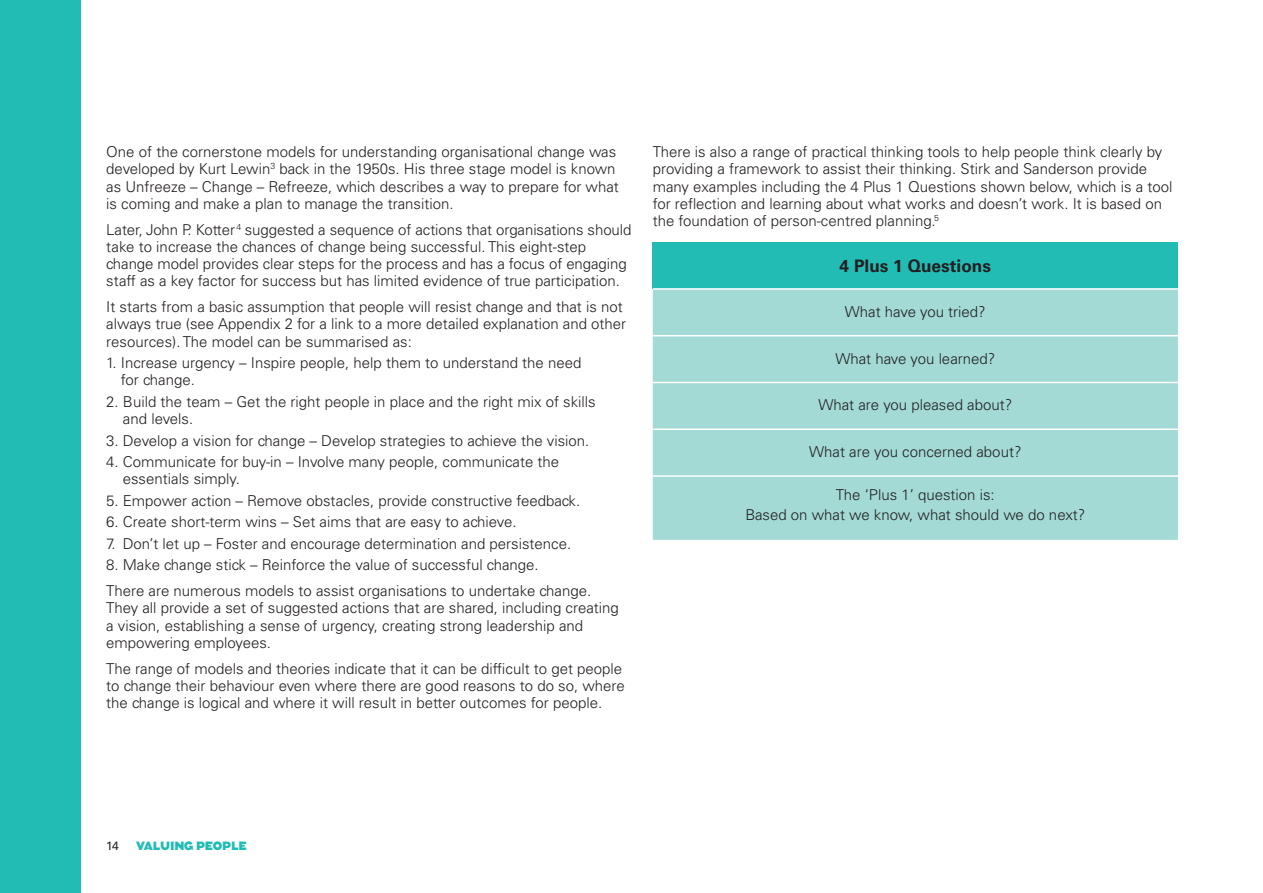
<style>
.page{position:relative;width:1263px;height:893px;background:#fff}
.page>*{position:absolute;margin:0;border:0;box-sizing:border-box;transform-origin:0 0}
.Intro_Uni_Bold_11_5{font:700 17.25px "Univers LT Std";color:#231f20}
.Body_Copy_Uni_10pt{font:300 15px/17.2px "Univers LT Std";color:#231f20}
.t1{font:900 12px "Augustus";letter-spacing:-.02em;color:#22bcb5}
.t2{font:12px "Univers LT Std";color:#231f20}
</style>
<div class="page">
<div style="left:0;top:0;width:81px;height:893px;background:#22bcb5"></div>
<div style="left:653px;top:242px;width:525px;height:47px;background:#22bcb5"></div>
<div style="left:653px;top:290px;width:525px;height:250px;background:#a3dad6"></div>
<hr style="left:653px;top:288px;width:525px;height:2px;background:#fff">
<hr style="left:653px;top:335px;width:525px;height:1px;background:#fff">
<hr style="left:653px;top:382px;width:525px;height:1px;background:#fff">
<hr style="left:653px;top:428px;width:525px;height:2px;background:#fff">
<hr style="left:653px;top:475px;width:525px;height:2px;background:#fff">
<p class="Body_Copy_Uni_10pt" style="left:106px;top:143px;width:514px">One of the cornerstone models for understanding organisational change was developed by Kurt Lewin<sup>3</sup> back in the 1950s. His three stage model is known as Unfreeze – Change – Refreeze, which describes a way to prepare for what is coming and make a plan to manage the transition.</p>
<p class="Body_Copy_Uni_10pt" style="left:106px;top:221px;width:527px">Later, John P. Kotter <sup>4</sup> suggested a sequence of actions that organisations should take to increase the chances of change being successful. This eight-step change model provides clear steps for the process and has a focus of engaging staff as a key factor for success but has limited evidence of true participation.</p>
<p class="Body_Copy_Uni_10pt" style="left:106px;top:298px;width:521px">It starts from a basic assumption that people will resist change and that is not always true (see Appendix 2 for a link to a more detailed explanation and other resources). The model can be summarised as:</p>
<p class="Body_Copy_Uni_10pt" style="left:121px;top:354px;width:462px;text-indent:-15px">1. Increase urgency – Inspire people, help them to understand the need for change.</p>
<p class="Body_Copy_Uni_10pt" style="left:123px;top:393px;width:474px;text-indent:-17px">2. Build the team – Get the right people in place and the right mix of skills and levels.</p>
<p class="Body_Copy_Uni_10pt" style="left:106px;top:432px;width:485px">3. Develop a vision for change – Develop strategies to achieve the vision.</p>
<p class="Body_Copy_Uni_10pt" style="left:123px;top:453px;width:438px;text-indent:-16px">4. Communicate for buy-in – Involve many people, communicate the essentials simply.</p>
<p class="Body_Copy_Uni_10pt" style="left:106px;top:492px;width:475px">5. Empower action – Remove obstacles, provide constructive feedback.</p>
<p class="Body_Copy_Uni_10pt" style="left:106px;top:513px;width:412px">6. Create short-term wins – Set aims that are easy to achieve.</p>
<p class="Body_Copy_Uni_10pt" style="left:106px;top:535px;width:466px">7. Don’t let up – Foster and encourage determination and persistence.</p>
<p class="Body_Copy_Uni_10pt" style="left:106px;top:556px;width:434px">8. Make change stick – Reinforce the value of successful change.</p>
<p class="Body_Copy_Uni_10pt" style="left:106px;top:582px;width:514px">There are numerous models to assist organisations to undertake change.<br>They all provide a set of suggested actions that are shared, including creating a vision, establishing a sense of urgency, creating strong leadership and empowering employees.</p>
<p class="Body_Copy_Uni_10pt" style="left:106px;top:660px;width:520px">The range of models and theories indicate that it can be difficult to get people to change their behaviour even where there are good reasons to do so, where the change is logical and where it will result in better outcomes for people.</p>
<p class="Body_Copy_Uni_10pt" style="left:653px;top:143px;width:521px">There is also a range of practical thinking tools to help people think clearly by providing a framework to assist their thinking. Stirk and Sanderson provide many examples including the 4 Plus 1 Questions shown below, which is a tool for reflection and learning about what works and doesn’t work. It is based on the foundation of person-centred planning.<sup>5</sup></p>
<p class="Intro_Uni_Bold_11_5" style="left:840px;top:255px;width:153px">4 Plus 1 Questions</p>
<p class="Body_Copy_Uni_10pt" style="left:845px;top:303px;width:142px">What have you tried?</p>
<p class="Body_Copy_Uni_10pt" style="left:835px;top:350px;width:161px">What have you learned?</p>
<p class="Body_Copy_Uni_10pt" style="left:818px;top:396px;width:195px">What are you pleased about?</p>
<p class="Body_Copy_Uni_10pt" style="left:809px;top:443px;width:214px">What are you concerned about?</p>
<p class="Body_Copy_Uni_10pt" style="left:745px;top:484px;width:341px;line-height:20.2px;text-align:center">The ‘Plus 1’ question is:<br>Based on what we know, what should we do next?</p>
<p class="t2" style="left:106px;top:839px;width:14px">14</p>
<p class="t1" style="left:136px;top:839px;width:112px">VALUING PEOPLE</p>
</div>
